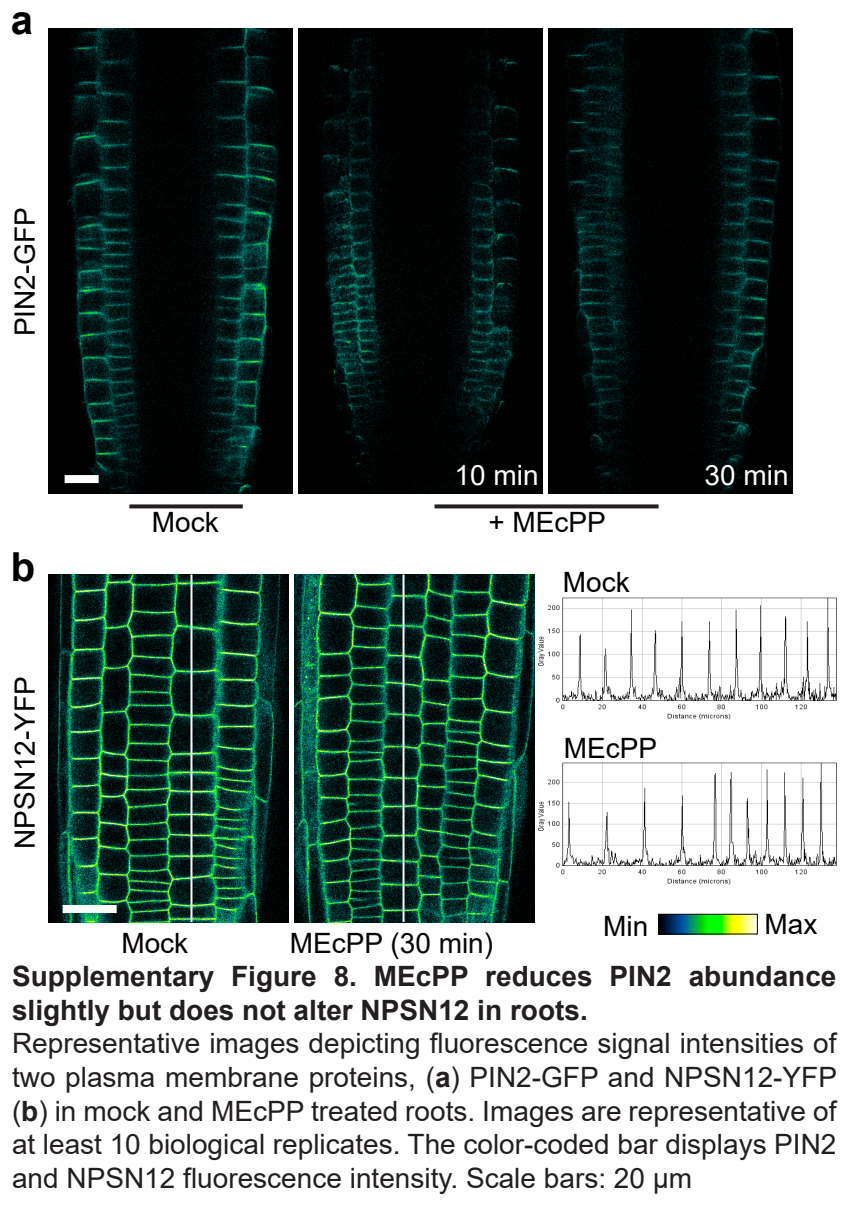
<style>
.page{position:relative;width:847px;height:1205px;background:#fff}
.page>*{position:absolute;margin:0;border:0;box-sizing:border-box;transform-origin:0 0}
.t1{font:700 40px "Arial";color:#000}
.t2{font:28px/33.6px "Arial";color:#231f20;text-align:justify}
.t3{font:700 28px/33.6px "Arial";color:#231f20}
.t4{font:28px "Arial";color:#000}
.t5{font:28px "Arial";color:#070707}
.t6{font:28px "Arial";color:#fff}
.t7{font:28px "Arial";color:#050000}
.s1{font-weight:700}
</style>
<div class="page">
<img style="left:660px;top:916px;width:96px;height:16px">
<div style="left:658px;top:914px;width:100px;height:20px;border:1px solid #000"></div>
<img style="left:48px;top:574px;width:240px;height:348px">
<img style="left:534px;top:590px;width:303px;height:130px">
<img style="left:534px;top:755px;width:303px;height:130px">
<img style="left:48px;top:29px;width:244px;height:464px">
<img style="left:298px;top:29px;width:244px;height:464px">
<img style="left:548px;top:29px;width:244px;height:464px">
<img style="left:294px;top:574px;width:240px;height:348px">
<svg style="left:129px;top:504px;width:114px;height:4px"></svg>
<svg style="left:434px;top:504px;width:224px;height:4px"></svg>
<div style="left:65px;top:475px;width:34px;height:8px;background:#fff"></div>
<div style="left:63px;top:905px;width:54px;height:8px;background:#fff"></div>
<hr style="left:402px;top:574px;width:2px;height:348px;background:#f9f9f9">
<hr style="left:190px;top:574px;width:2px;height:348px;background:#f9f9f9">
<h1 class="t1" style="left:11px;top:-8px;width:24px">a</h1>
<p class="t4" style="left:6px;top:336px;width:131px;rotate:-90deg">PIN2-GFP</p>
<h1 class="t1" style="left:11px;top:539px;width:26px">b</h1>
<p class="t4" style="left:6px;top:849px;width:174px;rotate:-90deg">NPSN12-YFP</p>
<p class="t6" style="left:454px;top:456px;width:86px">10 min</p>
<p class="t6" style="left:704px;top:456px;width:86px">30 min</p>
<p class="t4" style="left:152px;top:503px;width:68px">Mock</p>
<p class="t4" style="left:488px;top:503px;width:119px">+ MEcPP</p>
<p class="t4" style="left:563px;top:562px;width:68px">Mock</p>
<p class="t7" style="left:121px;top:924px;width:68px">Mock</p>
<p class="t5" style="left:290px;top:924px;width:205px">MEcPP (30 min)</p>
<p class="t4" style="left:564px;top:729px;width:95px">MEcPP</p>
<p class="t4" style="left:603px;top:907px;width:47px">Min</p>
<p class="t4" style="left:764px;top:905px;width:54px">Max</p>
<p class="t3" style="left:12px;top:960px;width:826px">Supplementary Figure 8. MEcPP reduces PIN2 abundance slightly but does not alter NPSN12 in roots.</p>
<p class="t2" style="left:12px;top:1027px;width:826px">Representative images depicting fluorescence signal intensities of two plasma membrane proteins, (<span class="s1">a</span>) PIN2-GFP and NPSN12-YFP (<span class="s1">b</span>) in mock and MEcPP treated roots. Images are representative of at least 10 biological replicates. The color-coded bar displays PIN2 and NPSN12 fluorescence intensity. Scale bars: 20 μm</p>
</div>
